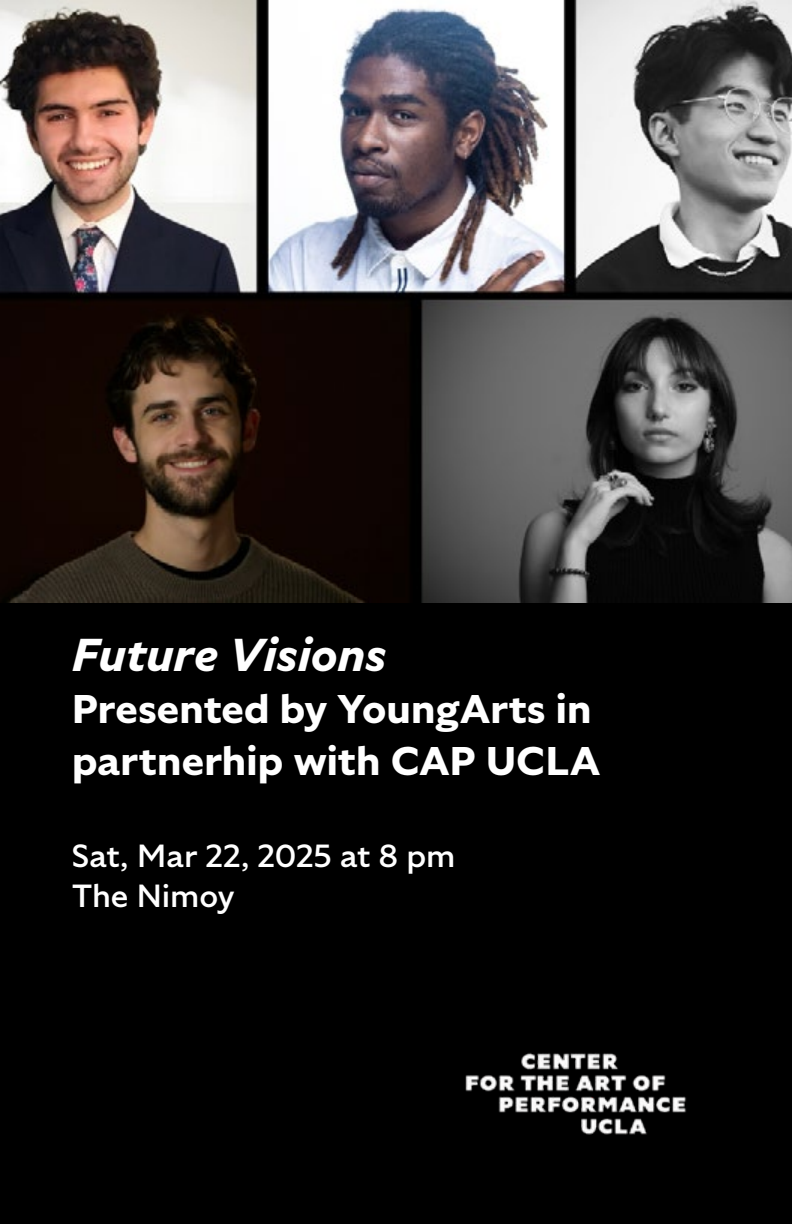
<style>
.page{position:relative;width:792px;height:1224px;background:#fff}
.page>*{position:absolute;margin:0;border:0;box-sizing:border-box;transform-origin:0 0}
.t1{font:italic 700 46px "Specter";letter-spacing:.005em;color:#fff}
.t2{font:700 40px/52px "Specter";color:#fff}
.t3{font:500 32px/40px "Specter";color:#fff}
</style>
<div class="page">
<div style="left:0;top:603px;width:792px;height:621px;background:#000"></div>
<img style="left:0;top:0;width:792px;height:603px">
<img style="left:465px;top:1053px;width:222px;height:81px">
<p class="t1" style="left:72px;top:624px;width:316px">Future Visions</p>
<p class="t2" style="left:72px;top:683px;width:530px">Presented by YoungArts in partnerhip with CAP UCLA</p>
<p class="t3" style="left:72px;top:836px;width:385px">Sat, Mar 22, 2025 at 8 pm<br>The Nimoy</p>
</div>
